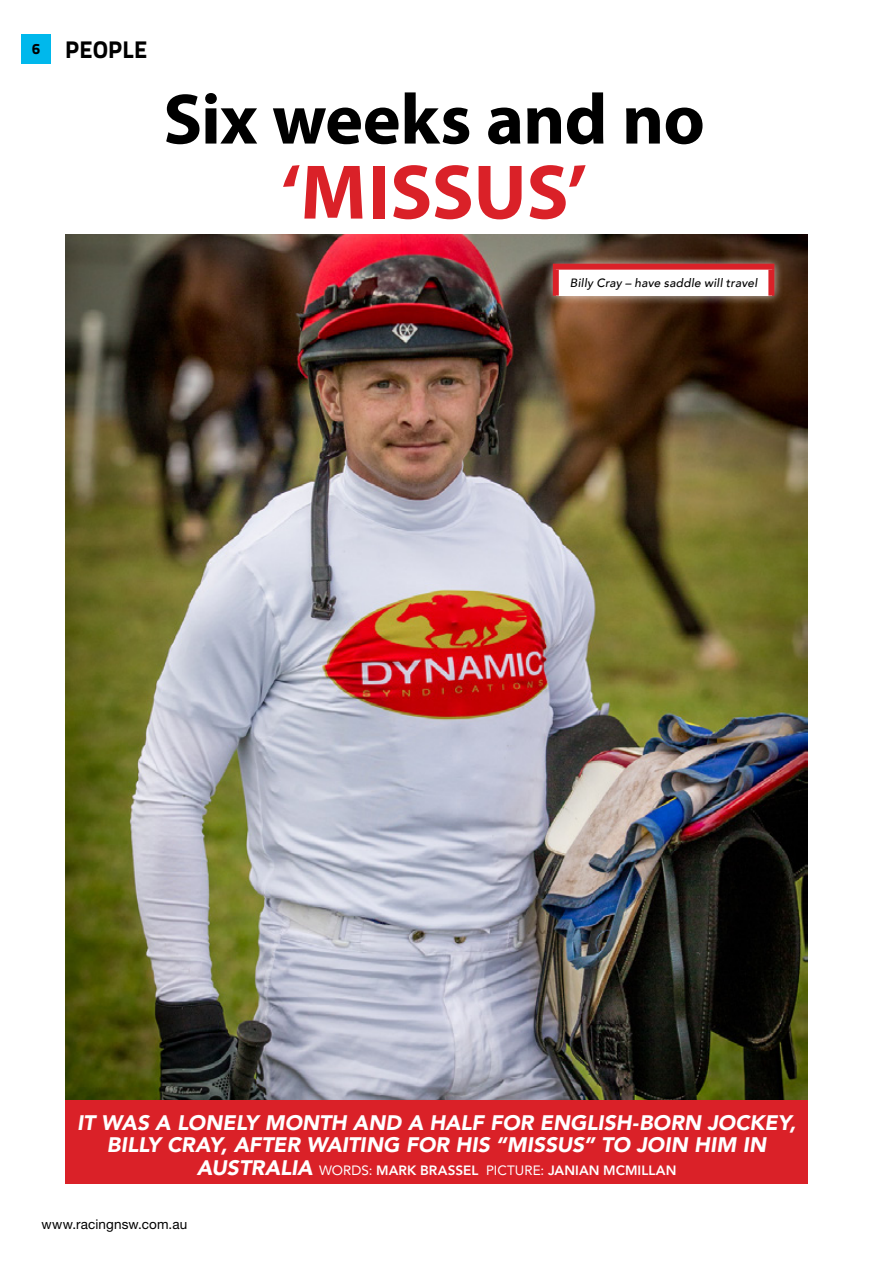
<style>
.page{position:relative;width:893px;height:1263px;background:#fff}
.page>*{position:absolute;margin:0;border:0;box-sizing:border-box;transform-origin:0 0}
.HEAD_sans{font:700 78px "Myriad Pro";letter-spacing:-.005em;color:#da2128}
.HEAD_sans-2{font:700 72px "Myriad Pro";letter-spacing:-.01em;color:#000}
.t1{font:24px "Titillium Text 14 L 999 wt";color:#000}
.INTRO_sans{font:italic 900 21px/22.5px "Avenir";color:#fff;text-align:center}
.t2{font:15px "Titillium Text 14 L 999 wt";color:#000}
.INTRO_sans-2{font:800 13.5px "Avenir";letter-spacing:.005em;color:#fff}
.t3{font:13.5px "Helvetica Neue LT Std";letter-spacing:.01em;color:#000}
.CAPTION_Secondary{font:italic 500 12px "Avenir";letter-spacing:.015em;color:#000}
.s1{font-weight:900;font-style:italic;font-size:21px}
.s2{font-weight:400}
</style>
<div class="page">
<img style="left:65px;top:234px;width:743px;height:866px">
<div style="left:21px;top:34px;width:30px;height:30px;background:#00b8ec"></div>
<div style="left:543px;top:254px;width:241px;height:51px;background:#fff;opacity:.75"></div>
<div style="left:556px;top:267px;width:215px;height:29px;background:#fff"></div>
<div style="left:553px;top:264px;width:221px;height:6px;background:#da2128"></div>
<div style="left:553px;top:270px;width:6px;height:26px;background:#da2128"></div>
<div style="left:768px;top:270px;width:6px;height:26px;background:#da2128"></div>
<div style="left:65px;top:1100px;width:743px;height:83px;background:#da2128"></div>
<p class="t2" style="left:32px;top:40px;width:9px">6</p>
<p class="t1" style="left:65px;top:35px;width:84px">PEOPLE</p>
<p class="HEAD_sans-2" style="left:163px;top:72px;width:543px">Six weeks and no</p>
<p class="HEAD_sans" style="left:281px;top:141px;width:308px">‘MISSUS’</p>
<p class="CAPTION_Secondary" style="left:570px;top:276px;width:189px">Billy Cray – have saddle will travel</p>
<p class="INTRO_sans" style="left:77px;top:1111px;width:720px">IT WAS A LONELY MONTH AND A HALF FOR ENGLISH-BORN JOCKEY,<br>BILLY CRAY, AFTER WAITING FOR HIS “MISSUS” TO JOIN HIM IN</p>
<p class="INTRO_sans-2" style="left:197px;top:1159px;width:481px"><span class="s1">AUSTRALIA</span> <span class="s2">WORDS:</span> MARK BRASSEL <span class="s2">PICTURE:</span> JANIAN MCMILLAN</p>
<p class="t3" style="left:41px;top:1216px;width:147px">www.racingnsw.com.au</p>
</div>
